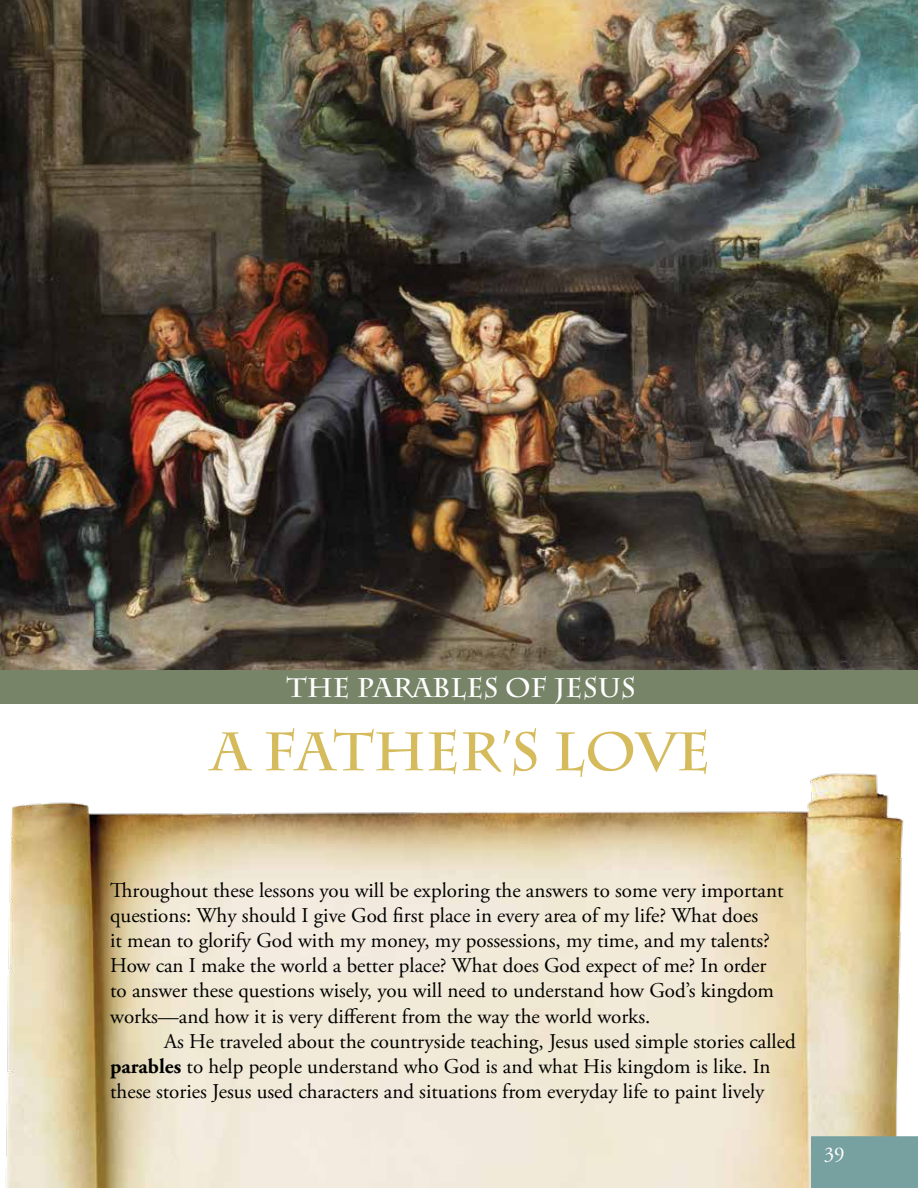
<style>
.page{position:relative;width:918px;height:1188px;background:#fff}
.page>*{position:absolute;margin:0;border:0;box-sizing:border-box;transform-origin:0 0}
.t1{font:700 54px "Charlemagne Std";color:#d5bb5c}
.t2{font:700 27px "Charlemagne Std";color:#fff}
.t3{font:21px/25.2px "Adobe Garamond Pro";color:#000}
.t4{font:21px "Adobe Garamond Pro";color:#fff}
.s1{font-weight:700}
</style>
<div class="page">
<img style="left:5px;top:773px;width:899px;height:415px">
<img style="left:0;top:0;width:918px;height:670px">
<div style="left:0;top:670px;width:918px;height:34px;background:#778467"></div>
<div style="left:811px;top:1136px;width:107px;height:52px;background:#77a0a0"></div>
<p class="t2" style="left:287px;top:672px;width:351px">THE PARABLES OF JESUS</p>
<h1 class="t1" style="left:211px;top:720px;width:501px">A FATHER’S LOVE</h1>
<p class="t3" style="left:110px;top:878px;width:675px">Throughout these lessons you will be exploring the answers to some very important questions: Why should I give God first place in every area of my life? What does<br>it mean to glorify God with my money, my possessions, my time, and my talents?<br>How can I make the world a better place? What does God expect of me? In order to answer these questions wisely, you will need to understand how God’s kingdom works—and how it is very different from the way the world works.</p>
<p class="t3" style="left:110px;top:1029px;width:687px;text-indent:54px">As He traveled about the countryside teaching, Jesus used simple stories called <span class="s1">parables</span> to help people understand who God is and what His kingdom is like. In these stories Jesus used characters and situations from everyday life to paint lively</p>
<p class="t4" style="left:824px;top:1142px;width:22px">39</p>
</div>
